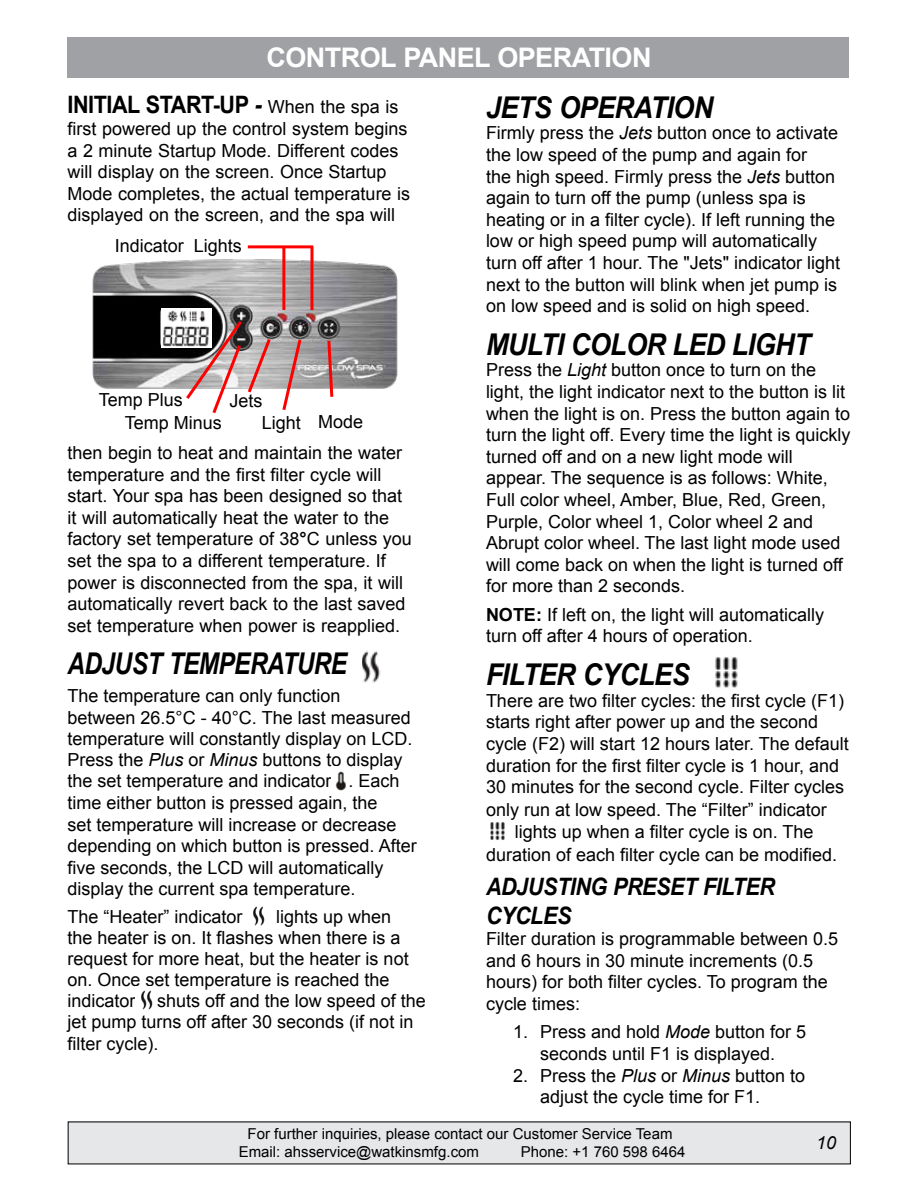
<style>
.page{position:relative;width:918px;height:1188px;background:#fff}
.page>*{position:absolute;margin:0;border:0;box-sizing:border-box;transform-origin:0 0}
.t1{font:italic 700 30px "Arial";letter-spacing:-.02em;color:#000;scale:.9 1}
.t2{font:italic 700 30px "Arial";letter-spacing:-.02em;color:#000;scale:.81 1}
.t3{font:700 27px "Arial";letter-spacing:-.02em;color:#fff}
.t4{font:700 24px "Arial";letter-spacing:-.02em;color:#000;scale:.9 1}
.t5{font:italic 700 24px/28.8px "Arial";letter-spacing:-.02em;color:#000;scale:.9 1}
.t6{font:18px/21.6px "Arial";color:#000}
.t7{font:italic 18px "Arial";color:#000}
.t8{font:15px/17.7px "Arial";color:#000}
.s1{font-style:italic}
.s2{font-weight:400;font-size:18px}
.s3{font-weight:700}
</style>
<div class="page">
<div style="left:68px;top:1122px;width:782px;height:42px;background:#e6e7e8"></div>
<div style="left:68px;top:37px;width:781px;height:41px;background:#9fa1a4"></div>
<img style="left:335px;top:771px;width:11px;height:20px">
<img style="left:253px;top:906px;width:12px;height:20px">
<img style="left:141px;top:990px;width:12px;height:20px">
<img style="left:490px;top:822px;width:15px;height:18px">
<img style="left:363px;top:651px;width:18px;height:32px">
<img style="left:715px;top:657px;width:23px;height:31px">
<img style="left:92px;top:256px;width:306px;height:133px">
<img style="left:161px;top:309px;width:50px;height:38px">
<hr style="left:282px;top:247px;width:3px;height:63px;background:#f00">
<hr style="left:310px;top:247px;width:3px;height:63px;background:#f00">
<hr style="left:248px;top:245px;width:65px;height:3px;background:#f00">
<svg style="left:280px;top:336px;width:24px;height:74px"></svg>
<svg style="left:183px;top:318px;width:90px;height:96px"></svg>
<svg style="left:326px;top:338px;width:9px;height:59px"></svg>
<h2 class="t3" style="left:266px;top:40px;width:387px">CONTROL PANEL OPERATION</h2>
<h3 class="t4" style="left:68px;top:89px;width:369px">INITIAL START-UP <span class="s1">-</span> <span class="s2">When the spa is</span></h3>
<p class="t6" style="left:68px;top:118px;width:344px">first powered up the control system begins a 2 minute Startup Mode. Different codes will display on the screen. Once Startup Mode completes, the actual temperature is displayed on the screen, and the spa will</p>
<h1 class="t1" style="left:486px;top:87px;width:254px">JETS OPERATION</h1>
<p class="t6" style="left:486px;top:122px;width:356px">Firmly press the <span class="s1">Jets</span> button once to activate the low speed of the pump and again for<br>the high speed. Firmly press the <span class="s1">Jets</span> button again to turn off the pump (unless spa is heating or in a filter cycle). If left running the low or high speed pump will automatically turn off after 1 hour. The "Jets" indicator light next to the button will blink when jet pump is on low speed and is solid on high speed.</p>
<h1 class="t1" style="left:486px;top:324px;width:362px">MULTI COLOR LED LIGHT</h1>
<p class="t6" style="left:486px;top:360px;width:366px">Press the <span class="s1">Light</span> button once to turn on the light, the light indicator next to the button is lit when the light is on. Press the button again to turn the light off. Every time the light is quickly turned off and on a new light mode will appear. The sequence is as follows: White, Full color wheel, Amber, Blue, Red, Green, Purple, Color wheel 1, Color wheel 2 and Abrupt color wheel. The last light mode used will come back on when the light is turned off for more than 2 seconds.</p>
<p class="t6" style="left:486px;top:604px;width:340px"><span class="s3">NOTE:</span> If left on, the light will automatically turn off after 4 hours of operation.</p>
<h1 class="t1" style="left:486px;top:655px;width:228px">FILTER CYCLES</h1>
<p class="t6" style="left:486px;top:690px;width:360px">There are two filter cycles: the first cycle (F1)</p>
<p class="t6" style="left:486px;top:711px;width:334px">starts right after power up and the second</p>
<p class="t6" style="left:486px;top:733px;width:364px">cycle (F2) will start 12 hours later. The default</p>
<p class="t6" style="left:486px;top:755px;width:355px">duration for the first filter cycle is 1 hour, and</p>
<p class="t6" style="left:486px;top:776px;width:360px">30 minutes for the second cycle. Filter cycles</p>
<p class="t6" style="left:486px;top:799px;width:342px">only run at low speed. The “Filter” indicator</p>
<p class="t6" style="left:515px;top:821px;width:300px">lights up when a filter cycle is on. The</p>
<p class="t6" style="left:486px;top:844px;width:353px">duration of each filter cycle can be modified.</p>
<h3 class="t5" style="left:486px;top:873px;width:323px">ADJUSTING PRESET FILTER<br>CYCLES</h3>
<p class="t6" style="left:486px;top:928px;width:354px">Filter duration is programmable between 0.5 and 6 hours in 30 minute increments (0.5 hours) for both filter cycles. To program the cycle times:</p>
<p class="t6" style="left:513px;top:1022px;width:295px;text-align:center">1. Press and hold <span class="s1">Mode</span> button for 5 seconds until F1 is displayed.</p>
<p class="t6" style="left:540px;top:1065px;width:267px;text-indent:-27px">2. Press the <span class="s1">Plus</span> or <span class="s1">Minus</span> button to adjust the cycle time for F1.</p>
<p class="t6" style="left:115px;top:235px;width:129px">Indicator Lights</p>
<p class="t6" style="left:99px;top:389px;width:86px">Temp Plus</p>
<p class="t6" style="left:229px;top:390px;width:35px">Jets</p>
<p class="t6" style="left:262px;top:412px;width:103px">Light Mode</p>
<p class="t6" style="left:125px;top:412px;width:99px">Temp Minus</p>
<p class="t6" style="left:68px;top:442px;width:346px">then begin to heat and maintain the water temperature and the first filter cycle will start. Your spa has been designed so that it will automatically heat the water to the factory set temperature of 38<span class="s3">°</span>C unless you set the spa to a different temperature. If power is disconnected from the spa, it will automatically revert back to the last saved set temperature when power is reapplied.</p>
<h1 class="t2" style="left:68px;top:643px;width:347px">ADJUST TEMPERATURE</h1>
<p class="t6" style="left:67px;top:685px;width:351px">The temperature can only function<br>between 26.5°C - 40°C. The last measured temperature will constantly display on LCD.<br>Press the <span class="s1">Plus</span> or <span class="s1">Minus</span> buttons to display the set temperature and indicator . Each time either button is pressed again, the<br>set temperature will increase or decrease depending on which button is pressed. After five seconds, the LCD will automatically display the current spa temperature.</p>
<p class="t6" style="left:67px;top:906px;width:177px">The “Heater” indicator</p>
<p class="t6" style="left:67px;top:907px;width:360px;line-height:21.1px;text-indent:209px">lights up when<br>the heater is on. It flashes when there is a request for more heat, but the heater is not on. Once set temperature is reached the indicator shuts off and the low speed of the jet pump turns off after 30 seconds (if not in filter cycle).</p>
<p class="t8" style="left:239px;top:1125px;width:435px;text-indent:9px">For further inquiries, please contact our Customer Service Team<br>Email: ahsservice@watkinsmfg.com</p>
<p class="t8" style="left:521px;top:1143px;width:166px">Phone: +1 760 598 6464</p>
<p class="t7" style="left:816px;top:1131px;width:22px">10</p>
</div>
